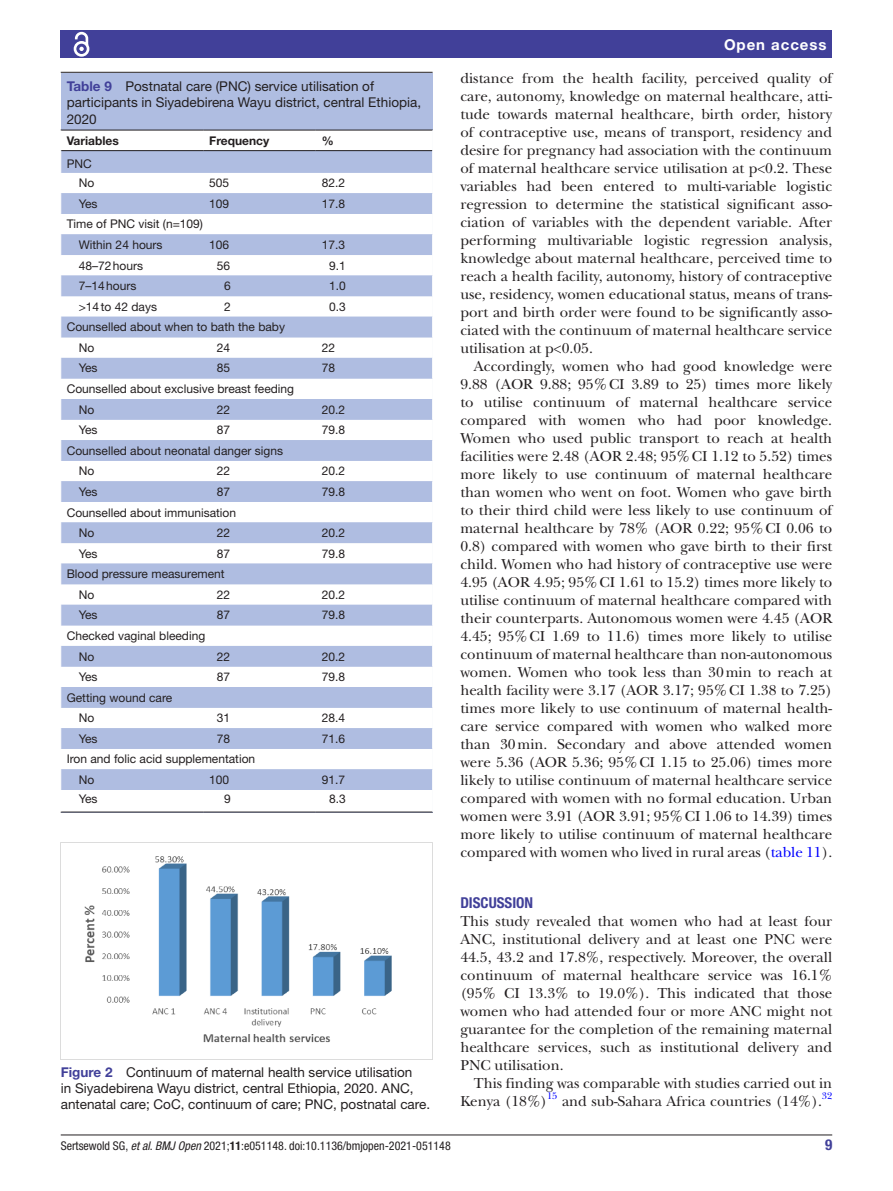
<style>
.page{position:relative;width:893px;height:1191px;background:#fff}
.page>*{position:absolute;margin:0;border:0;box-sizing:border-box;transform-origin:0 0}
.t1{font:15px/18px "New Baskerville";color:#231f20;text-align:justify}
.t2{font:700 condensed 15px "Helvetica Neue LT Std";color:#414099}
.t3{font:700 15px "Helvetica Neue LT Std";letter-spacing:.065em;color:#fff}
.t4{font:13.5px/16.5px "Helvetica Neue LT Std";color:#231f20}
.t5{font:12px/20.5px "Helvetica Neue LT Std";color:#231f20}
.t6{font:condensed 12px "Helvetica Neue LT Std";color:#231f20}
.t7{font:700 12px "Helvetica Neue LT Std";color:#231f20}
.t8{font:9.9px "New Baskerville";color:#00f}
.s1{font-weight:700;color:#414099}
.s2{color:#00f}
.s3{font-style:italic}
.s4{font-weight:700}
</style>
<div class="page">
<hr style="left:61px;top:1134px;width:771px;height:1px;background:#231f20">
<div style="left:61px;top:31px;width:771px;height:27px;background:#414099"></div>
<svg style="left:73px;top:31px;width:17px;height:26px"></svg>
<div style="left:61px;top:73px;width:372px;height:739px;background:#afbde1"></div>
<hr style="left:61px;top:72px;width:372px;height:1px;background:#231f20">
<div style="left:61px;top:131px;width:371px;height:680px;background:#fff"></div>
<svg style="left:61px;top:151px;width:371px;height:639px"></svg>
<hr style="left:61px;top:130px;width:142px;height:1px;background:#231f20">
<hr style="left:61px;top:150px;width:142px;height:1px;background:#231f20">
<hr style="left:203px;top:130px;width:113px;height:1px;background:#231f20">
<hr style="left:203px;top:150px;width:113px;height:1px;background:#231f20">
<hr style="left:316px;top:130px;width:117px;height:1px;background:#231f20">
<hr style="left:316px;top:150px;width:116px;height:1px;background:#231f20">
<hr style="left:61px;top:811px;width:142px;height:1px;background:#231f20">
<hr style="left:203px;top:811px;width:113px;height:1px;background:#231f20">
<hr style="left:316px;top:811px;width:117px;height:1px;background:#231f20">
<svg style="left:432px;top:130px;width:1px;height:681px"></svg>
<img style="left:61px;top:842px;width:372px;height:217px">
<p class="t4" style="left:67px;top:77px;width:356px"><span class="s1">Table 9</span> Postnatal care (PNC) service utilisation of participants in Siyadebirena Wayu district, central Ethiopia,<br>2020</p>
<p class="t7" style="left:67px;top:133px;width:54px">Variables</p>
<p class="t7" style="left:209px;top:133px;width:62px">Frequency</p>
<p class="t7" style="left:322px;top:133px;width:13px">%</p>
<p class="t5" style="left:67px;top:154px;width:29px;line-height:19px;text-align:right">PNC<br>No</p>
<p class="t5" style="left:209px;top:173px;width:22px">505</p>
<p class="t5" style="left:322px;top:173px;width:25px">82.2</p>
<p class="t5" style="left:79px;top:193px;width:20px">Yes</p>
<p class="t5" style="left:209px;top:193px;width:22px">109</p>
<p class="t5" style="left:322px;top:193px;width:25px">17.8</p>
<p class="t5" style="left:79px;top:214px;width:126px;text-indent:-12px">Time of PNC visit (n=109)<br>Within 24 hours</p>
<p class="t5" style="left:209px;top:234px;width:22px">106</p>
<p class="t5" style="left:322px;top:234px;width:25px">17.3</p>
<p class="t5" style="left:79px;top:255px;width:66px">48–72hours</p>
<p class="t5" style="left:217px;top:255px;width:15px">56</p>
<p class="t5" style="left:329px;top:255px;width:18px">9.1</p>
<p class="t5" style="left:79px;top:275px;width:59px">7–14hours</p>
<p class="t5" style="left:224px;top:275px;width:8px">6</p>
<p class="t5" style="left:329px;top:275px;width:18px">1.0</p>
<p class="t5" style="left:79px;top:296px;width:80px">&gt;14to 42 days</p>
<p class="t5" style="left:224px;top:296px;width:8px">2</p>
<p class="t5" style="left:329px;top:296px;width:18px">0.3</p>
<p class="t5" style="left:79px;top:316px;width:208px;text-indent:-12px">Counselled about when to bath the baby<br>No</p>
<p class="t5" style="left:217px;top:337px;width:15px">24</p>
<p class="t5" style="left:322px;top:337px;width:15px">22</p>
<p class="t5" style="left:79px;top:358px;width:20px">Yes</p>
<p class="t5" style="left:217px;top:358px;width:15px">85</p>
<p class="t5" style="left:322px;top:358px;width:15px">78</p>
<p class="t5" style="left:79px;top:378px;width:217px;text-indent:-12px">Counselled about exclusive breast feeding<br>No</p>
<p class="t5" style="left:217px;top:399px;width:15px">22</p>
<p class="t5" style="left:322px;top:399px;width:25px">20.2</p>
<p class="t5" style="left:79px;top:419px;width:20px">Yes</p>
<p class="t5" style="left:217px;top:419px;width:15px">87</p>
<p class="t5" style="left:322px;top:419px;width:25px">79.8</p>
<p class="t5" style="left:79px;top:440px;width:206px;text-indent:-12px">Counselled about neonatal danger signs<br>No</p>
<p class="t5" style="left:217px;top:460px;width:15px">22</p>
<p class="t5" style="left:322px;top:460px;width:25px">20.2</p>
<p class="t5" style="left:79px;top:481px;width:20px">Yes</p>
<p class="t5" style="left:217px;top:481px;width:15px">87</p>
<p class="t5" style="left:322px;top:481px;width:25px">79.8</p>
<p class="t5" style="left:79px;top:502px;width:159px;text-indent:-12px">Counselled about immunisation<br>No</p>
<p class="t5" style="left:217px;top:522px;width:15px">22</p>
<p class="t5" style="left:322px;top:522px;width:25px">20.2</p>
<p class="t5" style="left:79px;top:543px;width:20px">Yes</p>
<p class="t5" style="left:217px;top:543px;width:15px">87</p>
<p class="t5" style="left:322px;top:543px;width:25px">79.8</p>
<p class="t5" style="left:79px;top:563px;width:147px;text-indent:-12px">Blood pressure measurement<br>No</p>
<p class="t5" style="left:217px;top:584px;width:15px">22</p>
<p class="t5" style="left:322px;top:584px;width:25px">20.2</p>
<p class="t5" style="left:79px;top:604px;width:20px">Yes</p>
<p class="t5" style="left:217px;top:604px;width:15px">87</p>
<p class="t5" style="left:322px;top:604px;width:25px">79.8</p>
<p class="t5" style="left:79px;top:625px;width:128px;text-indent:-12px">Checked vaginal bleeding<br>No</p>
<p class="t5" style="left:217px;top:646px;width:15px">22</p>
<p class="t5" style="left:322px;top:646px;width:25px">20.2</p>
<p class="t5" style="left:79px;top:666px;width:20px">Yes</p>
<p class="t5" style="left:217px;top:666px;width:15px">87</p>
<p class="t5" style="left:322px;top:666px;width:25px">79.8</p>
<p class="t5" style="left:79px;top:687px;width:95px;text-indent:-12px">Getting wound care<br>No</p>
<p class="t5" style="left:217px;top:707px;width:15px">31</p>
<p class="t5" style="left:322px;top:707px;width:25px">28.4</p>
<p class="t5" style="left:79px;top:728px;width:20px">Yes</p>
<p class="t5" style="left:217px;top:728px;width:15px">78</p>
<p class="t5" style="left:322px;top:728px;width:25px">71.6</p>
<p class="t5" style="left:79px;top:748px;width:178px;text-indent:-12px">Iron and folic acid supplementation<br>No</p>
<p class="t5" style="left:209px;top:769px;width:22px">100</p>
<p class="t5" style="left:322px;top:769px;width:25px">91.7</p>
<p class="t5" style="left:79px;top:788px;width:20px">Yes</p>
<p class="t5" style="left:224px;top:788px;width:8px">9</p>
<p class="t5" style="left:329px;top:788px;width:18px">8.3</p>
<p class="t4" style="left:61px;top:1063px;width:371px"><span class="s1">Figure 2</span> Continuum of maternal health service utilisation<br>in Siyadebirena Wayu district, central Ethiopia, 2020. ANC, antenatal care; CoC, continuum of care; PNC, postnatal care.</p>
<p class="t3" style="left:724px;top:35px;width:104px">Open access</p>
<p class="t1" style="left:460px;top:69px;width:373px">distance from the health facility, perceived quality of care, autonomy, knowledge on maternal healthcare, atti&shy;tude towards maternal healthcare, birth order, history of contraceptive use, means of transport, residency and desire for pregnancy had association with the continuum of maternal healthcare service utilisation at p&lt;0.2. These variables had been entered to multi-variable logistic regression to determine the statistical significant asso&shy;ciation of variables with the dependent variable. After performing multivariable logistic regression analysis, knowledge about maternal healthcare, perceived time to reach a health facility, autonomy, history of contraceptive use, residency, women educational status, means of trans&shy;port and birth order were found to be significantly asso&shy;ciated with the continuum of maternal healthcare service utilisation at p&lt;0.05.</p>
<p class="t1" style="left:460px;top:357px;width:373px;text-indent:14px">Accordingly, women who had good knowledge were 9.88 (AOR 9.88; 95%CI 3.89 to 25) times more likely to utilise continuum of maternal healthcare service compared with women who had poor knowledge.<br>Women who used public transport to reach at health facilities were 2.48 (AOR 2.48; 95%CI 1.12 to 5.52) times more likely to use continuum of maternal healthcare than women who went on foot. Women who gave birth to their third child were less likely to use continuum of maternal healthcare by 78% (AOR 0.22; 95%CI 0.06 to 0.8) compared with women who gave birth to their first child. Women who had history of contraceptive use were 4.95 (AOR 4.95; 95%CI 1.61 to 15.2) times more likely to utilise continuum of maternal healthcare compared with their counterparts. Autonomous women were 4.45 (AOR 4.45; 95%CI 1.69 to 11.6) times more likely to utilise continuum of maternal healthcare than non-autonomous women. Women who took less than 30min to reach at health facility were 3.17 (AOR 3.17; 95%CI 1.38 to 7.25) times more likely to use continuum of maternal health&shy;care service compared with women who walked more than 30min. Secondary and above attended women were 5.36 (AOR 5.36; 95%CI 1.15 to 25.06) times more likely to utilise continuum of maternal healthcare service compared with women with no formal education. Urban women were 3.91 (AOR 3.91; 95%CI 1.06 to 14.39) times more likely to utilise continuum of maternal healthcare compared with women who lived in rural areas (<span class="s2">table 11</span>).</p>
<p class="t2" style="left:460px;top:893px;width:74px">DISCUSSION</p>
<p class="t1" style="left:460px;top:912px;width:373px">This study revealed that women who had at least four ANC, institutional delivery and at least one PNC were 44.5, 43.2 and 17.8%, respectively. Moreover, the overall continuum of maternal healthcare service was 16.1% (95% CI 13.3% to 19.0%). This indicated that those women who had attended four or more ANC might not guarantee for the completion of the remaining maternal healthcare services, such as institutional delivery and PNC utilisation.</p>
<p class="t1" style="left:460px;top:1074px;width:373px;text-indent:14px">This finding was comparable with studies carried out in<br>Kenya (18%)</p>
<p class="t8" style="left:547px;top:1090px;width:12px">15</p>
<p class="t1" style="left:562px;top:1092px;width:261px">and sub-Sahara Africa countries (14%).</p>
<p class="t8" style="left:822px;top:1090px;width:12px">32</p>
<p class="t6" style="left:61px;top:1138px;width:392px">Sertsewold SG, <span class="s3">et al</span>. <span class="s3">BMJ Open</span> 2021;<span class="s4">11</span>:e051148. doi:10.1136/bmjopen-2021-051148</p>
<p class="t2" style="left:825px;top:1135px;width:9px">9</p>
</div>
